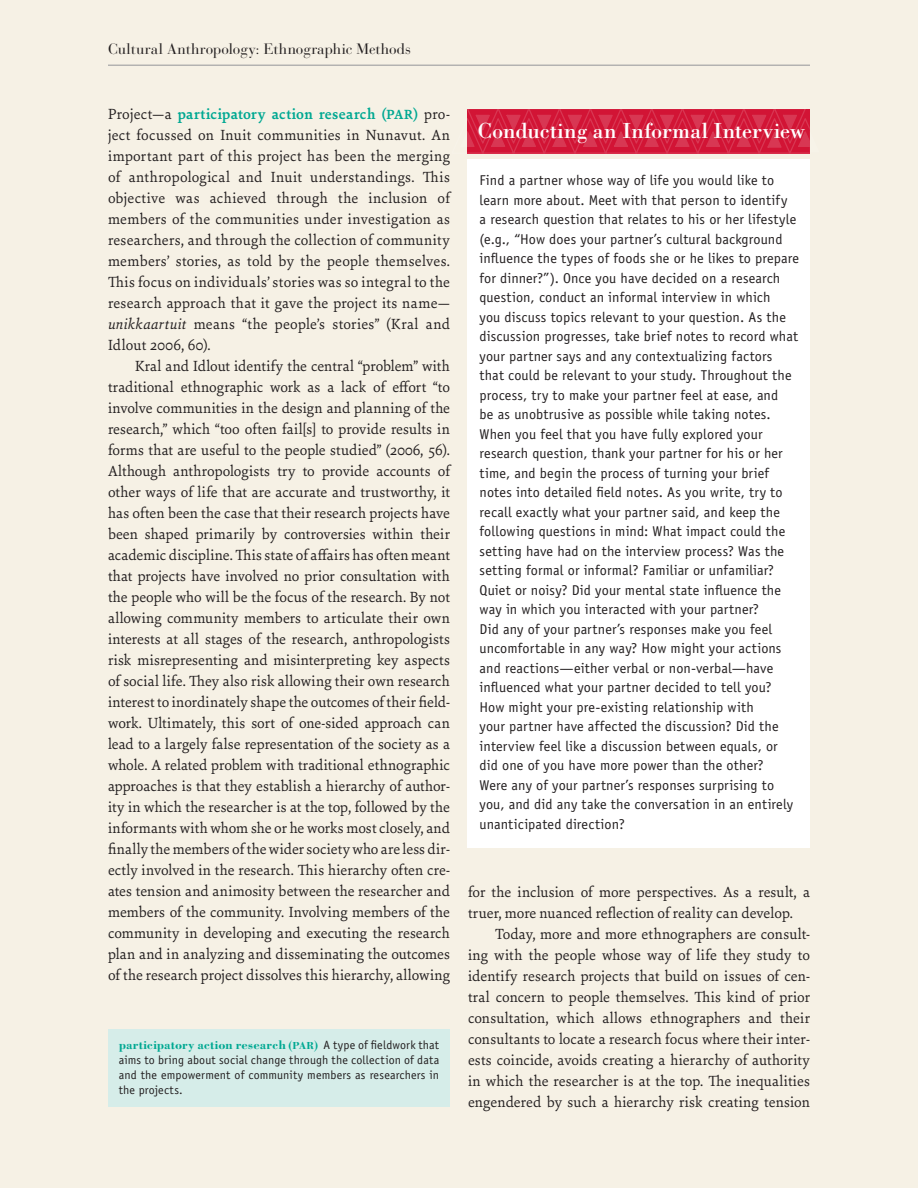
<style>
.page{position:relative;width:918px;height:1188px;background:#f6f1e5}
.page>*{position:absolute;margin:0;border:0;box-sizing:border-box;transform-origin:0 0}
.BOX4TTL{font:22.5px "Bodoni Std";color:#fff}
.BT{font:15.75px/21px "Sina Nova";letter-spacing:.005em;color:#231f20;text-align:justify}
.t1{font:15px "Bauer Bodoni Std";color:#231f20}
.t2{font:14.25px/19.5px "Officina Sans Std";letter-spacing:.01em;color:#231f20}
.MN{font:700 12.75px "Bodoni Std";letter-spacing:.01em;color:#00a892}
.MN-2{font:12px/15px "Officina Sans Std";letter-spacing:.01em;color:#231f20;text-align:justify}
.s1{font-weight:700;color:#00a892}
.s2{font-weight:700;font-size:14.25px;color:#00a892}
.s3{font-style:italic}
.s4{font-size:10.5px}
.s5{font-family:"Officina Sans Std";font-weight:400;font-size:12px;color:#231f20}
</style>
<div class="page">
<hr style="left:108px;top:65px;width:702px;height:1px;background:#939598">
<div style="left:108px;top:1030px;width:342px;height:77px;background:#d6ede9"></div>
<svg style="left:467px;top:109px;width:343px;height:45px;background:#d41f3f"></svg>
<div style="left:467px;top:160px;width:343px;height:688px;background:#fff"></div>
<p class="t1" style="left:108px;top:40px;width:305px">Cultural Anthropology: Ethnographic Methods</p>
<p class="BT" style="left:108px;top:103px;width:344px">Project—a <span class="s1">participatory action research (</span><span class="s2">PAR</span><span class="s1">)</span> pro&shy;ject focussed on Inuit communities in Nunavut. An important part of this project has been the merging of anthropological and Inuit understandings. This objective was achieved through the inclusion of members of the communities under investigation as researchers, and through the collection of community members’ stories, as told by the people themselves.<br>This focus on individuals’ stories was so integral to the research approach that it gave the project its name— <span class="s3">unikkaartuit</span> means “the people’s stories” (Kral and Idlout 2006, 60).</p>
<p class="BT" style="left:108px;top:355px;width:344px;text-indent:27px">Kral and Idlout identify the central “problem” with traditional ethnographic work as a lack of effort “to involve communities in the design and planning of the research,” which “too often fail[s] to provide results in forms that are useful to the people studied” (2006, 56).<br>Although anthropologists try to provide accounts of other ways of life that are accurate and trustworthy, it has often been the case that their research projects have been shaped primarily by controversies within their academic discipline. This state of affairs has often meant that projects have involved no prior consultation with the people who will be the focus of the research. By not allowing community members to articulate their own interests at all stages of the research, anthropologists risk misrepresenting and misinterpreting key aspects of social life. They also risk allowing their own research interest to inordinately shape the outcomes of their field&shy;work. Ultimately, this sort of one-sided approach can lead to a largely false representation of the society as a whole. A related problem with traditional ethnographic approaches is that they establish a hierarchy of author&shy;ity in which the researcher is at the top, followed by the informants with whom she or he works most closely, and finally the members of the wider society who are less dir&shy;ectly involved in the research. This hierarchy often cre&shy;ates tension and animosity between the researcher and members of the community. Involving members of the community in developing and executing the research plan and in analyzing and disseminating the outcomes of the research project dissolves this hierarchy, allowing</p>
<p class="MN" style="left:119px;top:1037px;width:322px">participatory action research (<span class="s4">PAR</span>) <span class="s5">A type of fieldwork that</span></p>
<p class="MN-2" style="left:119px;top:1053px;width:322px">aims to bring about social change through the collection of data and the empowerment of community members as researchers in the projects.</p>
<p class="BOX4TTL" style="left:477px;top:117px;width:329px">Conducting an Informal Interview</p>
<p class="t2" style="left:480px;top:170px;width:321px">Find a partner whose way of life you would like to learn more about. Meet with that person to identify<br>a research question that relates to his or her lifestyle (e.g., “How does your partner’s cultural background influence the types of foods she or he likes to prepare for dinner?”). Once you have decided on a research question, conduct an informal interview in which<br>you discuss topics relevant to your question. As the discussion progresses, take brief notes to record what your partner says and any contextualizing factors that could be relevant to your study. Throughout the process, try to make your partner feel at ease, and<br>be as unobtrusive as possible while taking notes.<br>When you feel that you have fully explored your research question, thank your partner for his or her time, and begin the process of turning your brief notes into detailed field notes. As you write, try to recall exactly what your partner said, and keep the following questions in mind: What impact could the setting have had on the interview process? Was the setting formal or informal? Familiar or unfamiliar?<br>Quiet or noisy? Did your mental state influence the way in which you interacted with your partner?<br>Did any of your partner’s responses make you feel uncomfortable in any way? How might your actions and reactions—either verbal or non-verbal—have influenced what your partner decided to tell you?<br>How might your pre-existing relationship with<br>your partner have affected the discussion? Did the interview feel like a discussion between equals, or did one of you have more power than the other?<br>Were any of your partner’s responses surprising to you, and did any take the conversation in an entirely unanticipated direction?</p>
<p class="BT" style="left:468px;top:881px;width:343px">for the inclusion of more perspectives. As a result, a truer, more nuanced reflection of reality can develop.</p>
<p class="BT" style="left:468px;top:923px;width:344px;text-indent:27px">Today, more and more ethnographers are consult&shy;ing with the people whose way of life they study to identify research projects that build on issues of cen&shy;tral concern to people themselves. This kind of prior consultation, which allows ethnographers and their consultants to locate a research focus where their inter&shy;ests coincide, avoids creating a hierarchy of authority in which the researcher is at the top. The inequalities engendered by such a hierarchy risk creating tension</p>
</div>
